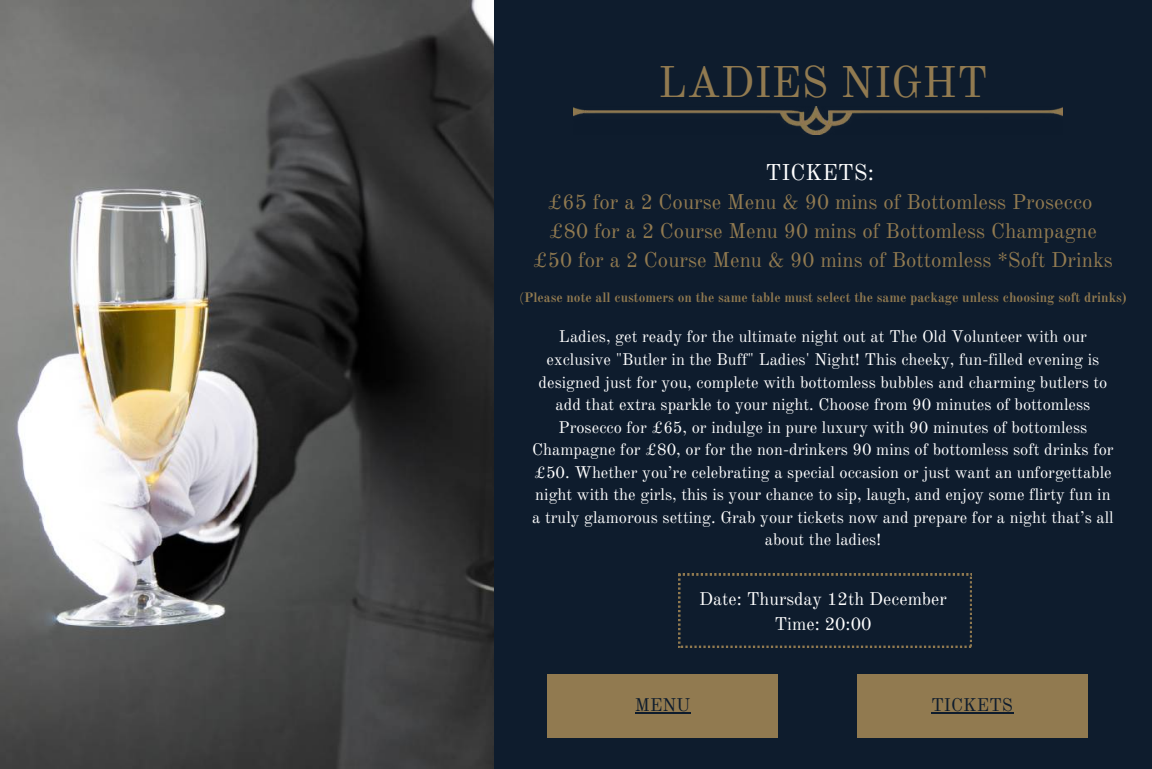
<style>
.page{position:relative;width:1152px;height:769px;background:#fff}
.page>*{position:absolute;margin:0;border:0;box-sizing:border-box;transform-origin:0 0}
.t1{font:43.5px "Old Standard";color:#917a50}
.t2{font:22.35px "Old Standard";color:#fff}
.t3{font:20.85px/28.8px "Old Standard";color:#917a50;text-align:center}
.t4{font:18px/24.8px "Old Standard";color:#fff;text-align:center}
.t5{font:18px "Old Standard";color:#0e1c2d}
.t6{font:16.5px/22.5px "Old Standard";color:#fff;text-align:center}
.t7{font:700 13.35px "Old Standard";color:#917a50}
.s1{font-weight:400}
</style>
<div class="page">
<div style="left:0;top:0;width:1152px;height:768px;background:#0e1c2d"></div>
<img style="left:0;top:0;width:494px;height:768px">
<div style="left:548px;top:673px;width:230px;height:64px;background:#917a50"></div>
<hr style="left:635px;top:711px;width:56px;height:2px;background:#0e1c2d">
<div style="left:857px;top:673px;width:230px;height:64px;background:#917a50"></div>
<hr style="left:931px;top:711px;width:82px;height:2px;background:#0e1c2d">
<img style="left:574px;top:107px;width:489px;height:28px">
<svg style="left:678px;top:573px;width:294px;height:74px"></svg>
<h1 class="t1" style="left:658px;top:55px;width:331px">LADIES NIGHT</h1>
<h2 class="t2" style="left:766px;top:159px;width:110px">TICKETS:</h2>
<p class="t3" style="left:533px;top:188px;width:582px">£65 for a 2 Course Menu &amp; 90 mins of Bottomless Prosecco £80 for a 2 Course Menu 90 mins of Bottomless Champagne £50 for a 2 Course Menu &amp; 90 mins of Bottomless *Soft Drinks</p>
<p class="t7" style="left:519px;top:289px;width:609px"><span class="s1">(</span>Please note all customers on the same table must select the same package unless choosing soft drinks)</p>
<p class="t6" style="left:532px;top:326px;width:583px">Ladies, get ready for the ultimate night out at The Old Volunteer with our exclusive "Butler in the Buff" Ladies' Night! This cheeky, fun-filled evening is designed just for you, complete with bottomless bubbles and charming butlers to add that extra sparkle to your night. Choose from 90 minutes of bottomless Prosecco for £65, or indulge in pure luxury with 90 minutes of bottomless Champagne for £80, or for the non-drinkers 90 mins of bottomless soft drinks for £50. Whether you’re celebrating a special occasion or just want an unforgettable night with the girls, this is your chance to sip, laugh, and enjoy some flirty fun in a truly glamorous setting. Grab your tickets now and prepare for a night that’s all about the ladies!</p>
<p class="t4" style="left:699px;top:586px;width:249px">Date: Thursday 12th December<br>Time: 20:00</p>
<p class="t5" style="left:635px;top:693px;width:57px">MENU</p>
<p class="t5" style="left:931px;top:693px;width:84px">TICKETS</p>
</div>
